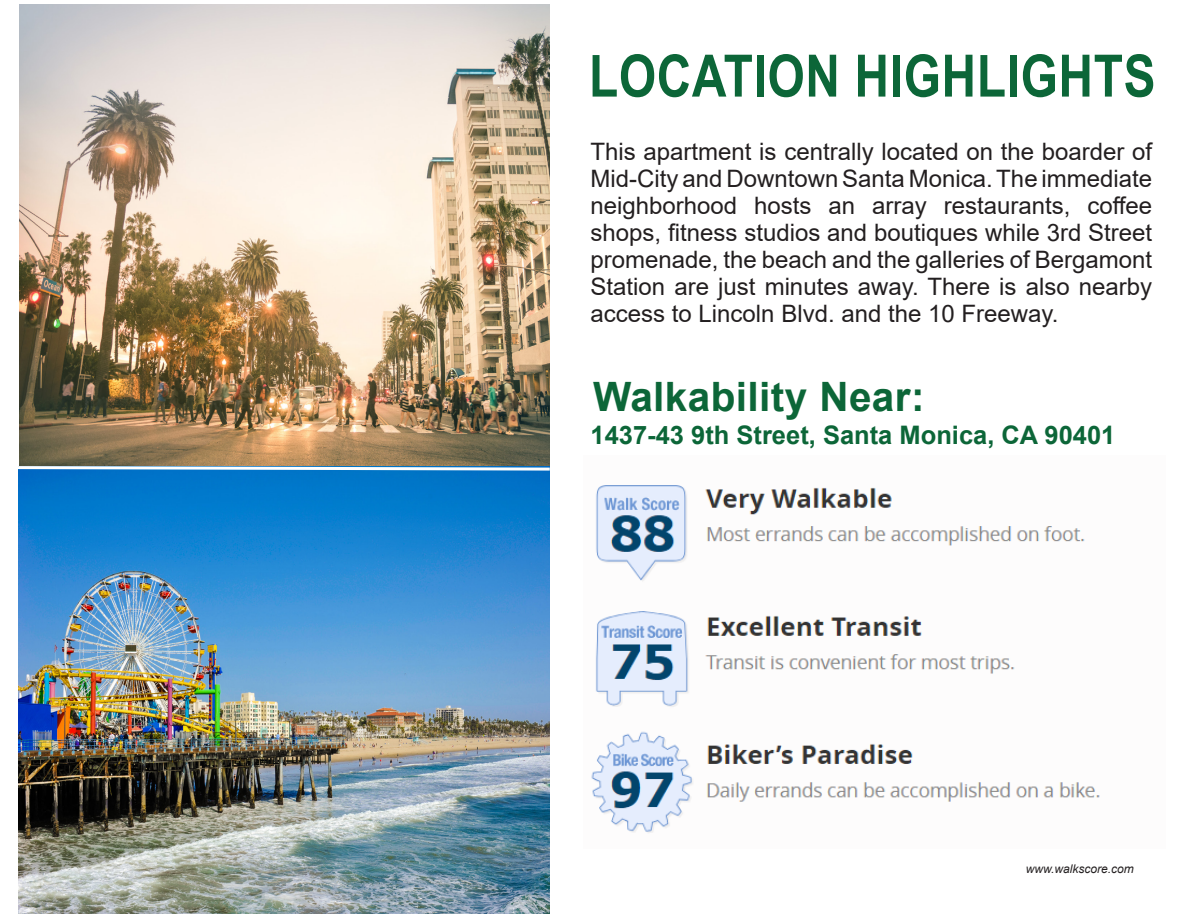
<style>
.page{position:relative;width:1188px;height:918px;background:#fff}
.page>*{position:absolute;margin:0;border:0;box-sizing:border-box;transform-origin:0 0}
.t1{font:700 58.5px "Arial Narrow";letter-spacing:.01em;color:#0c6638}
.t2{font:700 40.5px "Arial";letter-spacing:.01em;color:#0c6638}
.t3{font:700 25.5px "Arial";color:#0c6638}
.t4{font:24px/27px "Arial";color:#231f20;text-align:justify}
.t5{font:italic 12px "Arial";color:#231f20}
</style>
<div class="page">
<img style="left:19px;top:4px;width:531px;height:910px">
<svg style="left:18px;top:465px;width:532px;height:7px"></svg>
<img style="left:591px;top:485px;width:509px;height:348px">
<p class="t1" style="left:589px;top:32px;width:568px">LOCATION HIGHLIGHTS</p>
<p class="t4" style="left:591px;top:138px;width:563px">This apartment is centrally located on the boarder of Mid-City and Downtown Santa Monica. The immediate neighborhood hosts an array restaurants, coffee shops, fitness studios and boutiques while 3rd Street promenade, the beach and the galleries of Bergamont Station are just minutes away. There is also nearby access to Lincoln Blvd. and the 10 Freeway.</p>
<p class="t2" style="left:593px;top:368px;width:333px">Walkability Near:</p>
<p class="t3" style="left:591px;top:417px;width:526px">1437-43 9th Street, Santa Monica, CA 90401</p>
<p class="t5" style="left:1026px;top:861px;width:110px">www.walkscore.com</p>
</div>
